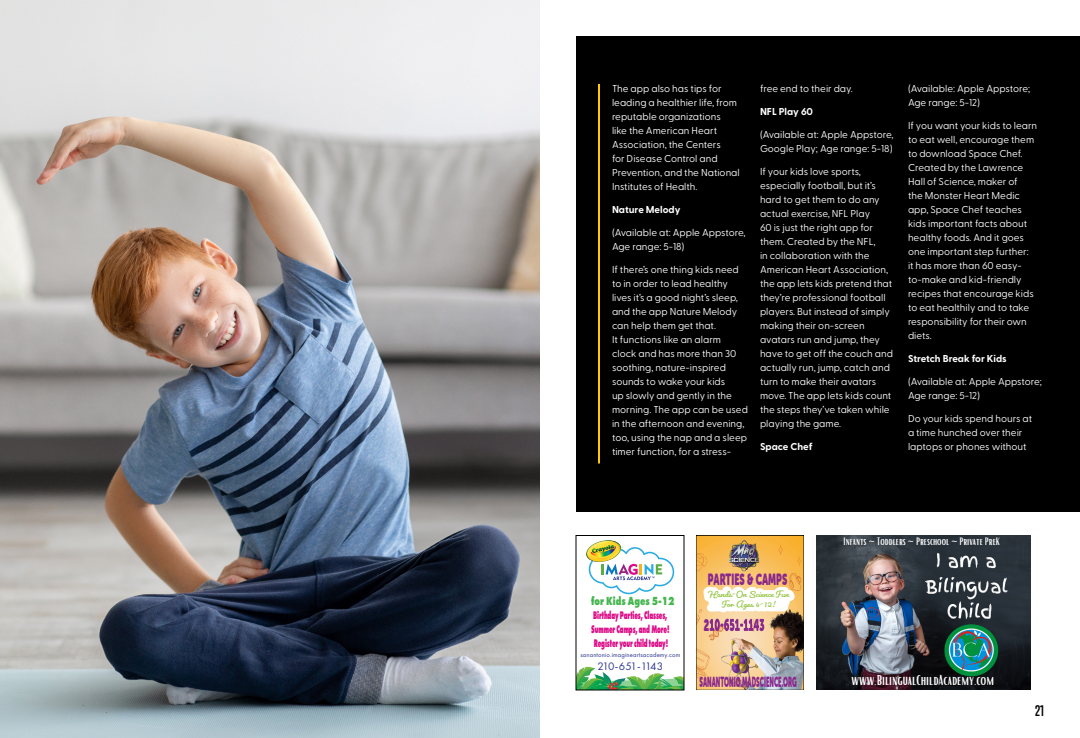
<style>
.page{position:relative;width:1080px;height:738px;background:#fff}
.page>*{position:absolute;margin:0;border:0;box-sizing:border-box;transform-origin:0 0}
.t1{font:16.7px "Museo Sans Rounded";color:#89288d;scale:.56 1}
.t2{font:16px "Museo Sans Rounded";color:#89288d;scale:.58 1}
.t3{font:14.4px "Museo Sans Rounded";color:#89288d;scale:.43 1}
.t4{font:700 14px "Trump Gothic Pro";color:#000}
.t5{font:13.9px "Bright";color:#fff}
.t6{font:800 12.2px "Futura PT";color:#46b650;scale:.73 1}
.t7{font:800 11.5px/13.8px "Futura PT";letter-spacing:-.02em;color:#dd0a87;scale:.53 1}
.t8{font:11.3px "Futura PT";letter-spacing:-.105em;color:#2d368f}
.t9{font:10.4px "Bright";color:#fff}
.t10{font:10px/14px "Greycliff CF";color:#fff}
.t11{font:700 10px "Greycliff CF";color:#fff}
.t12{font:9.4px/10px "Pacifico";color:#92c33e;text-align:center;scale:1.13 1}
.t13{font:6.6px "Futura PT";letter-spacing:.02em;color:#2d368f}
.s1{font-family:"Noto Sans"}
</style>
<div class="page">
<img style="left:816px;top:536px;width:215px;height:154px">
<img style="left:696px;top:536px;width:108px;height:154px">
<svg style="left:576px;top:540px;width:108px;height:151px"></svg>
<div style="left:576px;top:36px;width:504px;height:476px;background:#000"></div>
<hr style="left:598px;top:84px;width:2px;height:380px;background:#ffc907">
<img style="left:0;top:0;width:540px;height:738px">
<p class="t10" style="left:612px;top:81px;width:129px">The app also has tips for leading a healthier life, from reputable organizations<br>like the American Heart<br>Association, the Centers<br>for Disease Control and<br>Prevention, and the National<br>Institutes of Health.</p>
<p class="t11" style="left:612px;top:202px;width:70px">Nature Melody</p>
<p class="t10" style="left:612px;top:225px;width:135px">(Available at: Apple Appstore,<br>Age range: 5-18)</p>
<p class="t10" style="left:612px;top:262px;width:138px">If there’s one thing kids need to in order to lead healthy lives it’s a good night’s sleep, and the app Nature Melody can help them get that.<br>It functions like an alarm clock and has more than 30 soothing, nature-inspired sounds to wake your kids<br>up slowly and gently in the morning. The app can be used in the afternoon and evening, too, using the nap and a sleep timer function, for a stress-</p>
<p class="t10" style="left:760px;top:81px;width:94px">free end to their day.</p>
<p class="t11" style="left:760px;top:104px;width:55px">NFL Play 60</p>
<p class="t10" style="left:760px;top:127px;width:135px">(Available at: Apple Appstore,<br>Google Play; Age range: 5-18)</p>
<p class="t10" style="left:760px;top:164px;width:135px">If your kids love sports, especially football, but it’s hard to get them to do any actual exercise, NFL Play<br>60 is just the right app for them. Created by the NFL,<br>in collaboration with the<br>American Heart Association, the app lets kids pretend that they’re professional football players. But instead of simply making their on-screen avatars run and jump, they have to get off the couch and actually run, jump, catch and turn to make their avatars move. The app lets kids count the steps they’ve taken while playing the game.</p>
<p class="t11" style="left:760px;top:439px;width:54px">Space Chef</p>
<p class="t10" style="left:908px;top:81px;width:124px">(Available: Apple Appstore;<br>Age range: 5-12)</p>
<p class="t10" style="left:908px;top:118px;width:131px">If you want your kids to learn to eat well, encourage them to download Space Chef.<br>Created by the Lawrence<br>Hall of Science, maker of<br>the Monster Heart Medic app, Space Chef teaches kids important facts about healthy foods. And it goes one important step further:<br>it has more than 60 easy&shy;to-make and kid-friendly recipes that encourage kids to eat healthily and to take responsibility for their own diets.</p>
<p class="t11" style="left:908px;top:351px;width:100px">Stretch Break for Kids</p>
<p class="t10" style="left:908px;top:374px;width:136px">(Available at: Apple Appstore;<br>Age range: 5-12)</p>
<p class="t10" style="left:908px;top:411px;width:126px">Do your kids spend hours at a time hunched over their laptops or phones without</p>
<p class="t9" style="left:844px;top:535px;width:158px">Infants <span class="s1">~</span> Toddlers <span class="s1">~</span> Preschool <span class="s1">~</span> Private PreK</p>
<p class="t6" style="left:591px;top:594px;width:116px">for Kids Ages 5-12</p>
<p class="t7" style="left:591px;top:608px;width:150px">Birthday Parties, Classes,<br>Summer Camps, and More!<br>Register your child today!</p>
<p class="t13" style="left:581px;top:651px;width:101px">sanantonio.imagineartsacademy.com</p>
<p class="t8" style="left:597px;top:660px;width:67px">210-651-1143</p>
<h2 class="t2" style="left:708px;top:570px;width:138px">PARTIES &amp; CAMPS</h2>
<p class="t12" style="left:709px;top:589px;width:72px">Hands-On Science Fun<br>For Ages 4-12!</p>
<h1 class="t1" style="left:704px;top:615px;width:11px">2</h1>
<h3 class="t3" style="left:700px;top:673px;width:228px">SANANTONIO.MADSCIENCE.ORG</h3>
<h3 class="t5" style="left:851px;top:672px;width:144px">www.BilingualChildAcademy.com</h3>
<h3 class="t4" style="left:1035px;top:702px;width:10px">21</h3>
</div>
